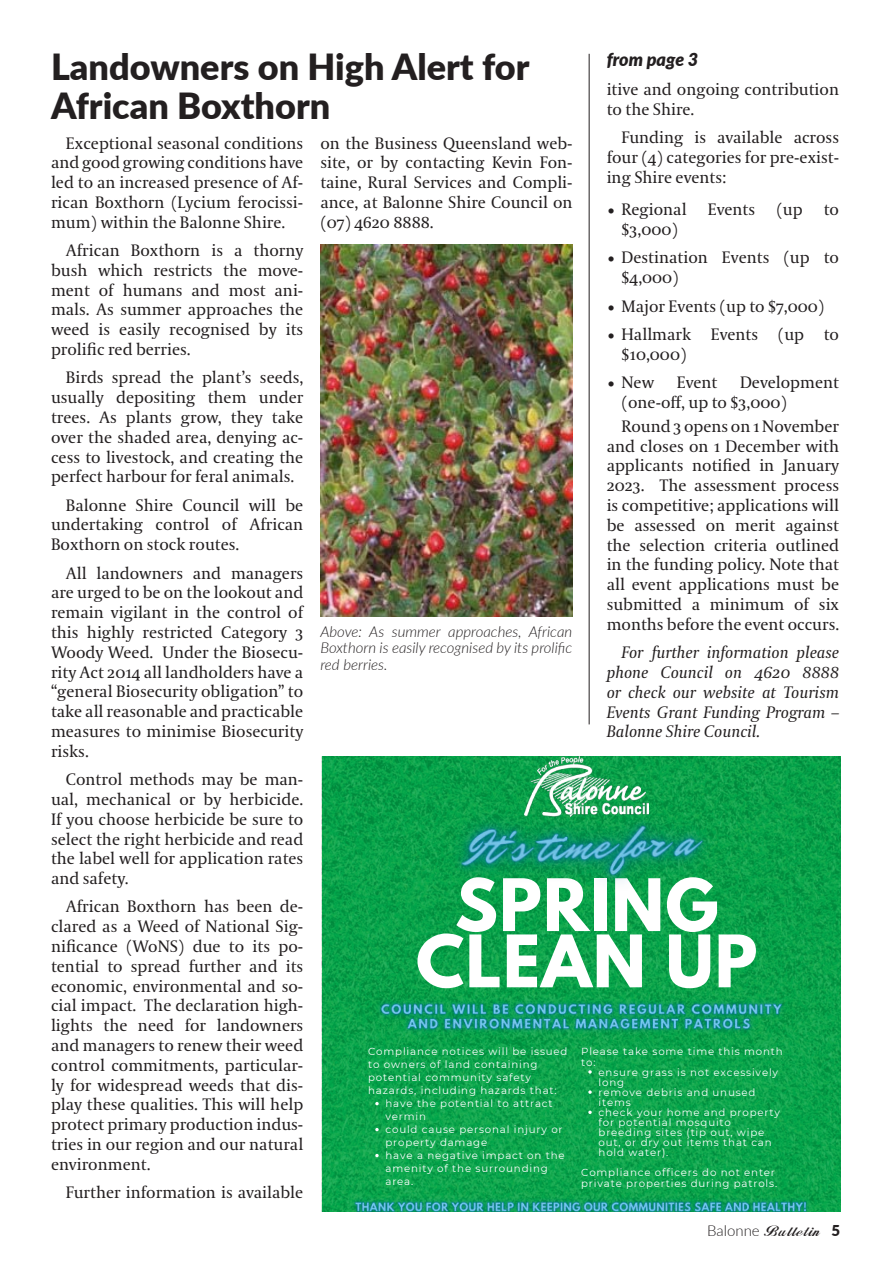
<style>
.page{position:relative;width:893px;height:1263px;background:#fff}
.page>*{position:absolute;margin:0;border:0;box-sizing:border-box;transform-origin:0 0}
.t1{font:700 64.05px/56.2px "League Spartan";letter-spacing:.02em;color:#fff;text-align:center}
.t2{font:900 36px/39px "Lato";color:#231f20}
.t3{font:italic 900 18px "Lato";color:#231f20}
.t4{font:16.5px/19.8px "Coranto 2";color:#231f20;text-align:justify}
.t5{font:italic 16.5px/19.8px "Coranto 2";color:#231f20;text-align:justify}
.t6{font:italic 300 15px/16.5px "Lato";color:#231f20;text-align:justify}
.t7{font:15px "Alison";color:#231f20}
.t8{font:10.2px/10.1px "Montserrat";letter-spacing:.08em;color:#fff}
.s1{font-family:"Lato";font-weight:300}
.s2{font-family:"Lato";font-weight:900}
</style>
<div class="page">
<hr style="left:589px;top:54px;width:1px;height:670px;background:#231f20">
<img style="left:320px;top:245px;width:253px;height:371px">
<img style="left:322px;top:757px;width:518px;height:455px">
<svg style="left:375px;top:1102px;width:4px;height:3px"></svg>
<svg style="left:375px;top:1128px;width:4px;height:3px"></svg>
<svg style="left:375px;top:1154px;width:4px;height:3px"></svg>
<img style="left:367px;top:989px;width:430px;height:56px">
<img style="left:406px;top:757px;width:353px;height:178px">
<svg style="left:588px;top:1070px;width:4px;height:4px"></svg>
<svg style="left:588px;top:1090px;width:4px;height:4px"></svg>
<svg style="left:588px;top:1110px;width:4px;height:4px"></svg>
<img style="left:344px;top:1189px;width:474px;height:23px">
<p class="t3" style="left:607px;top:45px;width:93px">from page 3</p>
<h2 class="t2" style="left:51px;top:46px;width:480px">Landowners on High Alert for<br>African Boxthorn</h2>
<p class="t4" style="left:607px;top:80px;width:234px">itive and ongoing contribution to the Shire.</p>
<p class="t4" style="left:607px;top:128px;width:234px;text-indent:15px">Funding is available across four (4) categories for pre-exist&shy;ing Shire events:</p>
<p class="t4" style="left:607px;top:200px;width:81px">• Regional</p>
<p class="t4" style="left:708px;top:200px;width:49px">Events</p>
<p class="t4" style="left:776px;top:200px;width:28px">(up</p>
<p class="t4" style="left:824px;top:200px;width:17px">to</p>
<p class="t4" style="left:621px;top:220px;width:58px">$3,000)</p>
<p class="t4" style="left:621px;top:248px;width:219px;text-indent:-15px">• Destination Events (up to $4,000)</p>
<p class="t4" style="left:607px;top:297px;width:219px">• Major Events (up to $7,000)</p>
<p class="t4" style="left:621px;top:325px;width:219px;text-indent:-15px">• Hallmark Events (up to $10,000)</p>
<p class="t4" style="left:607px;top:373px;width:49px">• New</p>
<p class="t4" style="left:677px;top:373px;width:42px">Event</p>
<p class="t4" style="left:51px;top:134px;width:254px;text-indent:15px">Exceptional seasonal conditions and good growing conditions have led to an increased presence of Af&shy;rican Boxthorn (Lycium ferocissi&shy;mum) within the Balonne Shire.</p>
<p class="t4" style="left:51px;top:241px;width:254px;text-indent:15px">African Boxthorn is a thorny bush which restricts the move&shy;ment of humans and most ani&shy;mals. As summer approaches the weed is easily recognised by its prolific red berries.</p>
<p class="t4" style="left:51px;top:368px;width:254px;text-indent:15px">Birds spread the plant’s seeds, usually depositing them under trees. As plants grow, they take over the shaded area, denying ac&shy;cess to livestock, and creating the perfect harbour for feral animals.</p>
<p class="t4" style="left:51px;top:496px;width:254px;text-indent:15px">Balonne Shire Council will be undertaking control of African Boxthorn on stock routes.</p>
<p class="t4" style="left:51px;top:564px;width:254px;text-indent:15px">All landowners and managers are urged to be on the lookout and remain vigilant in the control of this highly restricted Category 3<br>Woody Weed. Under the Biosecu&shy;rity Act 2014 all landholders have a “general Biosecurity obligation” to take all reasonable and practicable measures to minimise Biosecurity risks.</p>
<p class="t4" style="left:51px;top:770px;width:254px;text-indent:15px">Control methods may be man&shy;ual, mechanical or by herbicide.<br>If you choose herbicide be sure to select the right herbicide and read the label well for application rates and safety.</p>
<p class="t4" style="left:51px;top:897px;width:254px;text-indent:15px">African Boxthorn has been de&shy;clared as a Weed of National Sig&shy;nificance (WoNS) due to its po&shy;tential to spread further and its economic, environmental and so&shy;cial impact. The declaration high&shy;lights the need for landowners and managers to renew their weed control commitments, particular&shy;ly for widespread weeds that dis&shy;play these qualities. This will help protect primary production indus&shy;tries in our region and our natural environment.</p>
<p class="t4" style="left:66px;top:1183px;width:239px">Further information is available</p>
<p class="t4" style="left:320px;top:134px;width:254px">on the Business Queensland web&shy;site, or by contacting Kevin Fon&shy;taine, Rural Services and Compli&shy;ance, at Balonne Shire Council on (07) 4620 8888.</p>
<p class="t4" style="left:621px;top:373px;width:219px;text-indent:118px">Development (one-off, up to $3,000)</p>
<p class="t4" style="left:607px;top:417px;width:234px;text-indent:15px">Round 3 opens on 1 November and closes on 1 December with applicants notified in January 2023. The assessment process is competitive; applications will be assessed on merit against the selection criteria outlined in the funding policy. Note that all event applications must be submitted a minimum of six months before the event occurs.</p>
<p class="t5" style="left:607px;top:643px;width:234px;text-indent:15px">For further information please phone Council on 4620 8888 or check our website at Tourism Events Grant Funding Program – Balonne Shire Council.</p>
<p class="t6" style="left:320px;top:623px;width:253px">Above: As summer approaches, African Boxthorn is easily recognised by its prolific red berries.</p>
<h1 class="t1" style="left:416px;top:876px;width:343px">SPRING<br>CLEAN UP</h1>
<p class="t8" style="left:368px;top:1045px;width:201px;line-height:12.9px">Compliance notices will be issued to owners of land containing potential community safety hazards, including hazards that:</p>
<p class="t8" style="left:581px;top:1046px;width:203px">Please take some time this month to:</p>
<p class="t8" style="left:599px;top:1066px;width:183px">ensure grass is not excessively long<br>remove debris and unused items<br>check your home and property for potential mosquito breeding sites (tip out, wipe out, or dry out items that can hold water).</p>
<p class="t8" style="left:385px;top:1097px;width:181px;line-height:12.9px">have the potential to attract vermin<br>could cause personal injury or property damage<br>have a negative impact on the amenity of the surrounding area.</p>
<p class="t8" style="left:581px;top:1167px;width:197px">Compliance officers do not enter private properties during patrols.</p>
<p class="t7" style="left:707px;top:1224px;width:134px"><span class="s1">Balonne</span> Bulletin <span class="s2">5</span></p>
</div>
